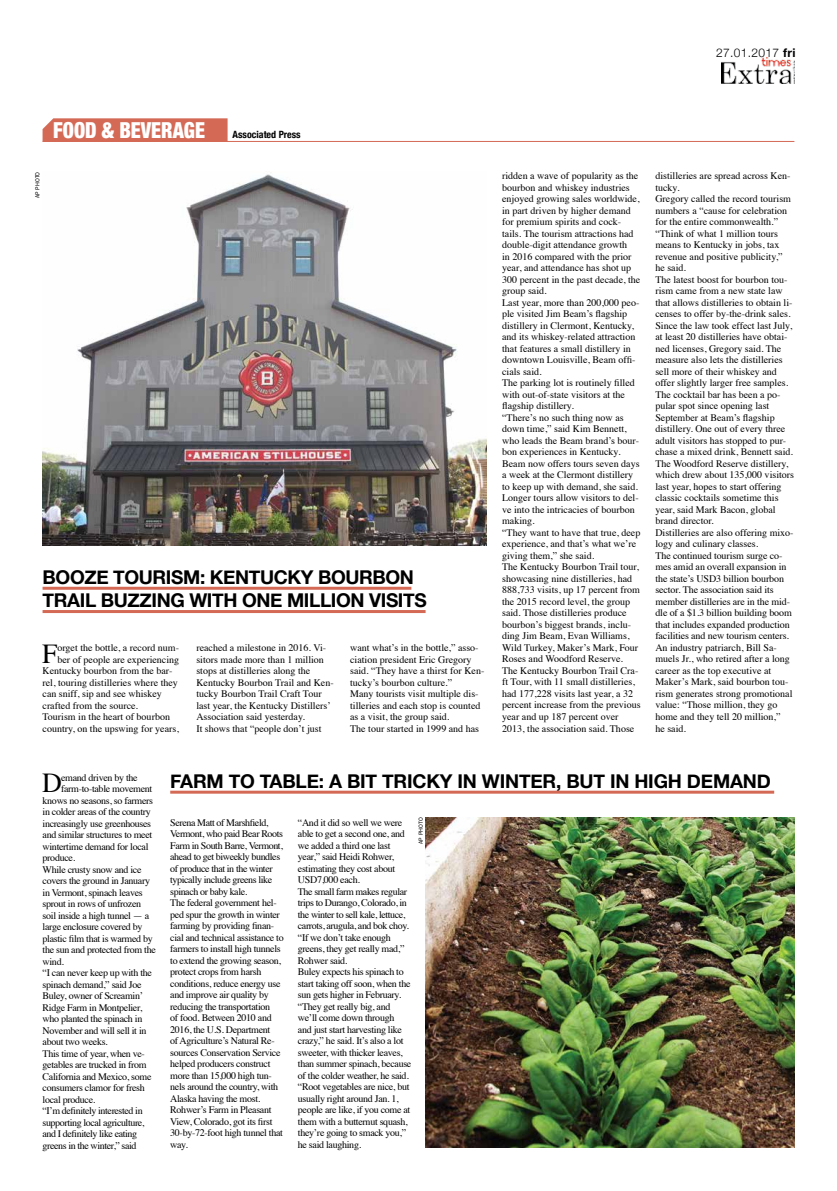
<style>
.page{position:relative;width:837px;height:1191px;background:#fff}
.page>*{position:absolute;margin:0;border:0;box-sizing:border-box;transform-origin:0 0}
.t1{font:27.4px "Times";color:#000}
.t2{font:900 condensed 22px "Helvetica Neue";color:#fff;scale:.91 1}
.t3{font:700 19px/23px "Helvetica Neue";letter-spacing:-.02em;color:#000}
.t4{font:300 12px "Helvetica Neue";letter-spacing:.025em;color:#000}
.t5{font:10px/11.5px "Times";color:#000}
.t6{font:10px/11.5px "Times";letter-spacing:-.03em;color:#000}
.t7{font:10px "Times";letter-spacing:-.04em;color:#000}
.t8{font:700 condensed 10px "Helvetica Neue";color:#000}
.t9{font:6px "Franklin Gothic";letter-spacing:.025em;color:#000}
.s1{font-weight:700}
</style>
<div class="page">
<img style="left:721px;top:58px;width:73px;height:26px">
<div style="left:43px;top:118px;width:184px;height:23px;background:#d46955"></div>
<hr style="left:43px;top:141px;width:751px;height:1px;background:#d46955">
<hr style="left:43px;top:587px;width:368px;height:3px;background:#d46955">
<hr style="left:43px;top:610px;width:382px;height:3px;background:#d46955">
<img style="left:43px;top:174px;width:443px;height:372px">
<hr style="left:170px;top:790px;width:603px;height:3px;background:#d46955">
<img style="left:425px;top:817px;width:369px;height:330px">
<p class="t4" style="left:716px;top:43px;width:81px">27.01.2017 <span class="s1">FRI</span></p>
<p class="t9" style="left:34px;top:198px;width:28px;rotate:-90deg">ap photo</p>
<h2 class="t2" style="left:53px;top:112px;width:24px">FOOD</h2>
<h2 class="t2" style="left:102px;top:112px;width:45px">&amp; BEVERA</h2>
<h2 class="t2" style="left:184px;top:112px;width:23px">GE</h2>
<p class="t8" style="left:232px;top:126px;width:70px">Associated Press</p>
<h3 class="t3" style="left:43px;top:566px;width:385px">BOOZE TOURISM: KENTUCKY BOURBON<br>TRAIL BUZZING WITH ONE MILLION VISITS</h3>
<h1 class="t1" style="left:42px;top:628px;width:17px">F</h1>
<p class="t5" style="left:57px;top:641px;width:123px">orget the bottle, a record num-</p>
<p class="t5" style="left:57px;top:653px;width:123px">ber of people are experiencing</p>
<p class="t5" style="left:43px;top:664px;width:131px">Kentucky bourbon from the bar-</p>
<p class="t5" style="left:43px;top:676px;width:137px">rel, touring distilleries where they</p>
<p class="t5" style="left:43px;top:687px;width:121px">can sniff, sip and see whiskey</p>
<p class="t5" style="left:43px;top:699px;width:97px">crafted from the source.</p>
<p class="t5" style="left:43px;top:710px;width:129px">Tourism in the heart of bourbon</p>
<p class="t5" style="left:43px;top:722px;width:138px">country, on the upswing for years,</p>
<p class="t5" style="left:196px;top:641px;width:139px">reached a milestone in 2016. Vi&shy;sitors made more than 1 million stops at distilleries along the<br>Kentucky Bourbon Trail and Ken&shy;tucky Bourbon Trail Craft Tour last year, the Kentucky Distillers’<br>Association said yesterday.<br>It shows that “people don’t just</p>
<p class="t5" style="left:350px;top:641px;width:136px">want what’s in the bottle,” asso&shy;ciation president Eric Gregory said. “They have a thirst for Ken&shy;tucky’s bourbon culture.”<br>Many tourists visit multiple dis&shy;tilleries and each stop is counted as a visit, the group said.<br>The tour started in 1999 and has</p>
<p class="t5" style="left:502px;top:169px;width:140px">ridden a wave of popularity as the bourbon and whiskey industries enjoyed growing sales worldwide, in part driven by higher demand for premium spirits and cock&shy;tails. The tourism attractions had double-digit attendance growth<br>in 2016 compared with the prior year, and attendance has shot up<br>300 percent in the past decade, the group said.<br>Last year, more than 200,000 peo&shy;ple visited Jim Beam’s flagship distillery in Clermont, Kentucky, and its whiskey-related attraction that features a small distillery in downtown Louisville, Beam offi&shy;cials said.<br>The parking lot is routinely filled with out-of-state visitors at the flagship distillery.<br>“There’s no such thing now as down time,” said Kim Bennett, who leads the Beam brand’s bour&shy;bon experiences in Kentucky.<br>Beam now offers tours seven days a week at the Clermont distillery to keep up with demand, she said.<br>Longer tours allow visitors to del&shy;ve into the intricacies of bourbon making.<br>“They want to have that true, deep experience, and that’s what we’re giving them,” she said.<br>The Kentucky Bourbon Trail tour, showcasing nine distilleries, had<br>888,733 visits, up 17 percent from the 2015 record level, the group said. Those distilleries produce bourbon’s biggest brands, inclu&shy;ding Jim Beam, Evan Williams,<br>Wild Turkey, Maker’s Mark, Four<br>Roses and Woodford Reserve.<br>The Kentucky Bourbon Trail Cra&shy;ft Tour, with 11 small distilleries, had 177,228 visits last year, a 32 percent increase from the previous year and up 187 percent over<br>2013, the association said. Those</p>
<p class="t5" style="left:655px;top:169px;width:140px">distilleries are spread across Ken&shy;tucky.<br>Gregory called the record tourism numbers a “cause for celebration for the entire commonwealth.” “Think of what 1 million tours means to Kentucky in jobs, tax revenue and positive publicity,” he said.<br>The latest boost for bourbon tou&shy;rism came from a new state law that allows distilleries to obtain li&shy;censes to offer by-the-drink sales.<br>Since the law took effect last July, at least 20 distilleries have obtai&shy;ned licenses, Gregory said. The measure also lets the distilleries sell more of their whiskey and offer slightly larger free samples.<br>The cocktail bar has been a po&shy;pular spot since opening last<br>September at Beam’s flagship distillery. One out of every three adult visitors has stopped to pur&shy;chase a mixed drink, Bennett said.<br>The Woodford Reserve distillery, which drew about 135,000 visitors last year, hopes to start offering classic cocktails sometime this year, said Mark Bacon, global brand director.<br>Distilleries are also offering mixo&shy;logy and culinary classes.<br>The continued tourism surge co&shy;mes amid an overall expansion in the state’s USD3 billion bourbon sector. The association said its member distilleries are in the mid&shy;dle of a $1.3 billion building boom that includes expanded production facilities and new tourism centers.<br>An industry patriarch, Bill Sa&shy;muels Jr., who retired after a long career as the top executive at<br>Maker’s Mark, said bourbon tou&shy;rism generates strong promotional value: “Those million, they go home and they tell 20 million,”<br>he said.</p>
<h1 class="t1" style="left:42px;top:757px;width:21px">D</h1>
<p class="t6" style="left:61px;top:770px;width:78px">emand driven by the</p>
<p class="t6" style="left:61px;top:782px;width:93px">farm-to-table movement</p>
<p class="t6" style="left:43px;top:793px;width:112px">knows no seasons, so farmers</p>
<p class="t6" style="left:43px;top:805px;width:110px">in colder areas of the country</p>
<p class="t6" style="left:43px;top:816px;width:110px">increasingly use greenhouses</p>
<p class="t6" style="left:43px;top:828px;width:111px">and similar structures to meet</p>
<p class="t6" style="left:43px;top:839px;width:107px">wintertime demand for local</p>
<p class="t6" style="left:43px;top:851px;width:34px">produce.</p>
<p class="t6" style="left:43px;top:862px;width:100px">While crusty snow and ice</p>
<p class="t6" style="left:43px;top:874px;width:109px">covers the ground in January</p>
<p class="t6" style="left:43px;top:885px;width:102px">in Vermont, spinach leaves</p>
<p class="t6" style="left:43px;top:897px;width:100px">sprout in rows of unfrozen</p>
<p class="t6" style="left:43px;top:908px;width:108px">soil inside a high tunnel — a</p>
<p class="t6" style="left:43px;top:920px;width:101px">large enclosure covered by</p>
<p class="t6" style="left:43px;top:931px;width:112px">plastic film that is warmed by</p>
<p class="t6" style="left:43px;top:943px;width:115px">the sun and protected from the</p>
<p class="t5" style="left:43px;top:954px;width:23px">wind.</p>
<p class="t6" style="left:43px;top:966px;width:111px">“I can never keep up with the</p>
<p class="t6" style="left:43px;top:977px;width:100px">spinach demand,” said Joe</p>
<p class="t6" style="left:43px;top:989px;width:102px">Buley, owner of Screamin’</p>
<p class="t6" style="left:43px;top:1000px;width:101px">Ridge Farm in Montpelier,</p>
<p class="t6" style="left:43px;top:1012px;width:101px">who planted the spinach in</p>
<p class="t6" style="left:43px;top:1023px;width:105px">November and will sell it in</p>
<p class="t6" style="left:43px;top:1035px;width:67px">about two weeks.</p>
<p class="t6" style="left:43px;top:1046px;width:104px">This time of year, when ve-</p>
<p class="t6" style="left:43px;top:1058px;width:106px">getables are trucked in from</p>
<p class="t6" style="left:43px;top:1069px;width:110px">California and Mexico, some</p>
<p class="t6" style="left:43px;top:1081px;width:104px">consumers clamor for fresh</p>
<p class="t6" style="left:43px;top:1092px;width:54px">local produce.</p>
<p class="t7" style="left:43px;top:1101px;width:102px">“I’m definitely interested in</p>
<p class="t7" style="left:43px;top:1112px;width:103px">supporting local agriculture,</p>
<p class="t7" style="left:43px;top:1124px;width:96px">and I definitely like eating</p>
<p class="t7" style="left:43px;top:1135px;width:95px">greens in the winter,” said</p>
<h3 class="t3" style="left:170px;top:769px;width:602px">FARM TO TABLE: A BIT TRICKY IN WINTER, BUT IN HIGH DEMAND</h3>
<p class="t9" style="left:417px;top:844px;width:28px;rotate:-90deg">ap photo</p>
<p class="t6" style="left:170px;top:815px;width:115px">Serena Matt of Marshfield,<br>Vermont, who paid Bear Roots<br>Farm in South Barre, Vermont, ahead to get biweekly bundles of produce that in the winter typically include greens like spinach or baby kale.<br>The federal government hel&shy;ped spur the growth in winter farming by providing finan&shy;cial and technical assistance to farmers to install high tunnels to extend the growing season, protect crops from harsh conditions, reduce energy use and improve air quality by reducing the transportation<br>of food. Between 2010 and<br>2016, the U.S. Department<br>of Agriculture’s Natural Re&shy;sources Conservation Service helped producers construct more than 15,000 high tun&shy;nels around the country, with<br>Alaska having the most.<br>Rohwer’s Farm in Pleasant<br>View, Colorado, got its first<br>30-by-72-foot high tunnel that way.</p>
<p class="t6" style="left:298px;top:815px;width:115px">“And it did so well we were able to get a second one, and we added a third one last year,” said Heidi Rohwer, estimating they cost about<br>USD7,000 each.<br>The small farm makes regular trips to Durango, Colorado, in the winter to sell kale, lettuce, carrots, arugula, and bok choy. “If we don’t take enough greens, they get really mad,”<br>Rohwer said.<br>Buley expects his spinach to start taking off soon, when the sun gets higher in February. “They get really big, and we’ll come down through<br>and just start harvesting like crazy,” he said. It’s also a lot sweeter, with thicker leaves, than summer spinach, because of the colder weather, he said. “Root vegetables are nice, but usually right around Jan. 1, people are like, if you come at them with a butternut squash, they’re going to smack you,” he said laughing.</p>
</div>
